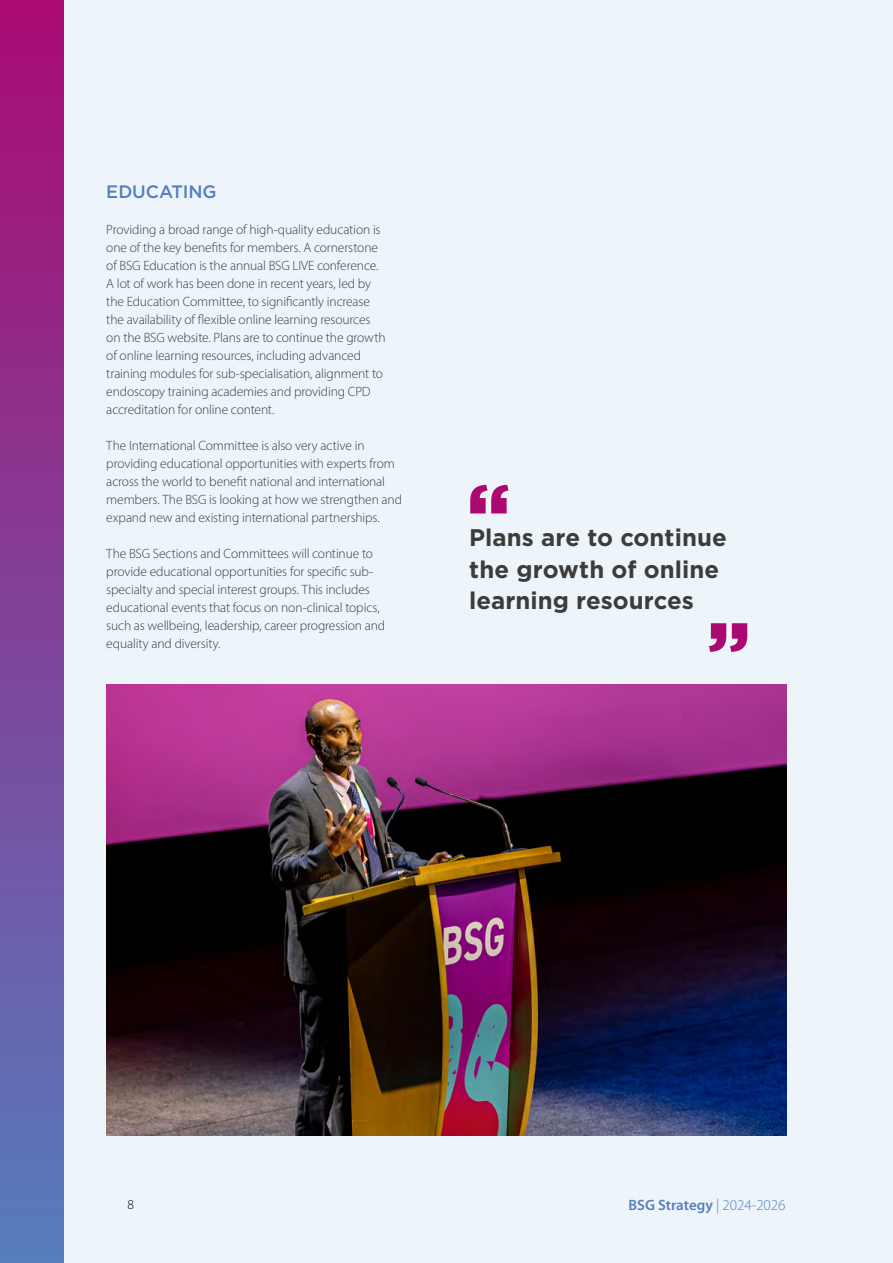
<style>
.page{position:relative;width:893px;height:1263px;background:#edf5fb}
.page>*{position:absolute;margin:0;border:0;box-sizing:border-box;transform-origin:0 0}
.BSG_Callout{font:700 24px/31.5px "Gotham";color:#3c3c3b}
.BSG_Crosshead{font:500 18px "Gotham";letter-spacing:-.005em;color:#557ebf}
.t1{font:600 15px "Myriad Pro";color:#557ebf}
.BSG_Body{font:300 13.5px/18px "Myriad Pro";letter-spacing:-.01em;color:#3c3c3b}
.t2{font:300 13.5px "Myriad Pro";color:#000}
.s1{font-weight:300}
</style>
<div class="page">
<div style="left:0;top:0;width:64px;height:1263px;background:linear-gradient(to bottom,#aa0a72,#567dbe)"></div>
<img style="left:106px;top:685px;width:681px;height:450px">
<svg style="left:470px;top:485px;width:38px;height:28px"></svg>
<svg style="left:709px;top:623px;width:38px;height:29px"></svg>
<p class="BSG_Crosshead" style="left:106px;top:180px;width:112px">EDUCATING</p>
<p class="BSG_Body" style="left:106px;top:220px;width:281px">Providing a broad range of high-quality education is one of the key benefits for members. A cornerstone of BSG Education is the annual BSG LIVE conference.<br>A lot of work has been done in recent years, led by the Education Committee, to significantly increase the availability of flexible online learning resources on the BSG website. Plans are to continue the growth of online learning resources, including advanced training modules for sub-specialisation, alignment to endoscopy training academies and providing CPD accreditation for online content.</p>
<p class="BSG_Body" style="left:106px;top:436px;width:297px">The International Committee is also very active in providing educational opportunities with experts from across the world to benefit national and international members. The BSG is looking at how we strengthen and expand new and existing international partnerships.</p>
<p class="BSG_Body" style="left:106px;top:544px;width:280px">The BSG Sections and Committees will continue to provide educational opportunities for specific sub&shy;specialty and special interest groups. This includes educational events that focus on non-clinical topics, such as wellbeing, leadership, career progression and equality and diversity.</p>
<p class="BSG_Callout" style="left:469px;top:522px;width:259px">Plans are to continue the growth of online learning resources</p>
<p class="t2" style="left:128px;top:1197px;width:8px">8</p>
<p class="t1" style="left:629px;top:1196px;width:159px">BSG Strategy <span class="s1">| 2024-2026</span></p>
</div>
